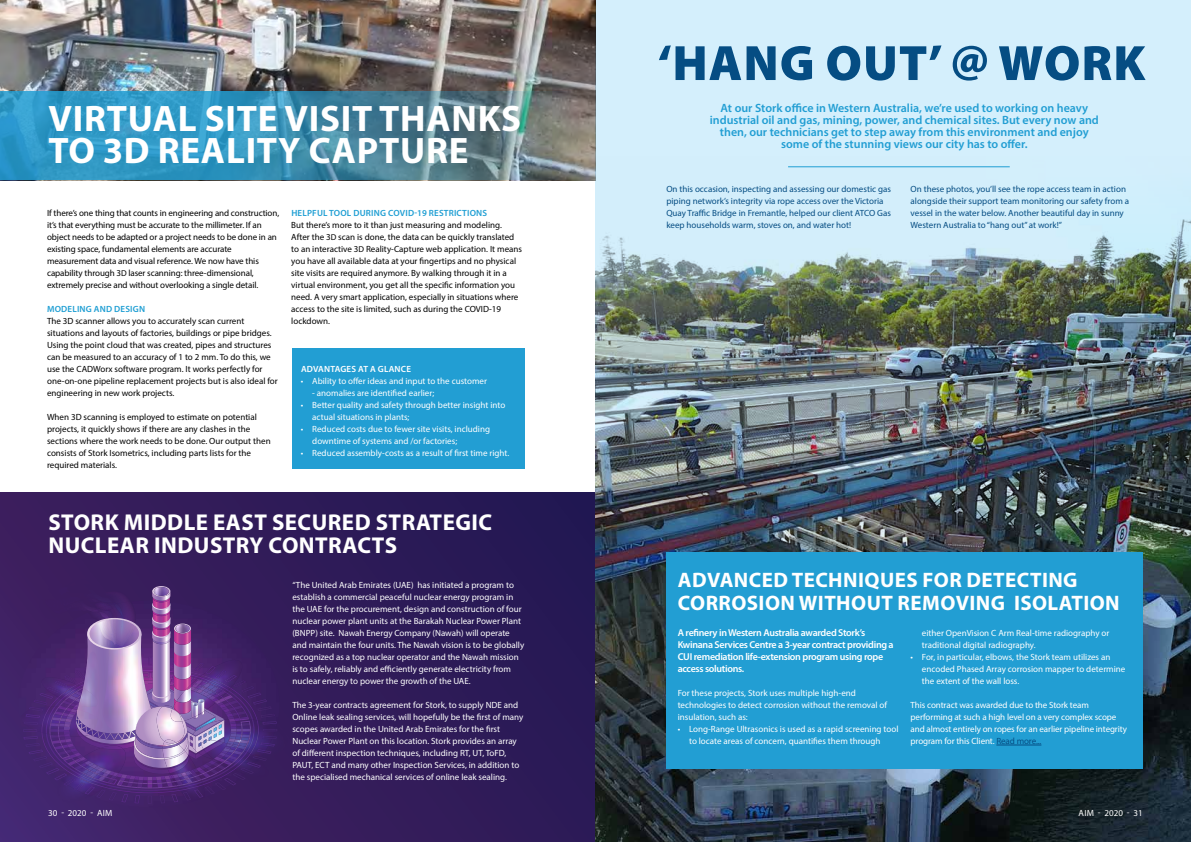
<style>
.page{position:relative;width:1191px;height:842px;background:#fff}
.page>*{position:absolute;margin:0;border:0;box-sizing:border-box;transform-origin:0 0}
.t1{font:900 50px "Myriad Pro";letter-spacing:.02em;color:#054d83}
.t2{font:700 37px/32px "Myriad Pro";letter-spacing:.02em;color:#fff}
.t3{font:700 23px/23px "Myriad Pro";letter-spacing:.02em;color:#fff}
.t4{font:700 21px/23px "Myriad Pro";letter-spacing:.02em;color:#fff}
.t5{font:600 12px/12px "Myriad Pro";color:#229ed3;text-align:center}
.t6{font:600 10px/12px "Myriad Pro";letter-spacing:-.03em;color:#fff}
.t7{font:9px/12px "Myriad Pro";color:#fff}
.t8{font:9px/12px "Myriad Pro";color:#000}
.t9{font:9px/12px "Myriad Pro";color:#054d83}
.t10{font:600 9px "Myriad Pro";letter-spacing:.02em;color:#1e9ed3}
.t11{font:600 9px "Myriad Pro";letter-spacing:.02em;color:#fff}
.s1{font-size:8.5px}
.s2{color:#054d83}
</style>
<div class="page">
<div style="left:292px;top:348px;width:232px;height:120px;background:#229ed3"></div>
<div style="left:0;top:492px;width:595px;height:350px;background:linear-gradient(to right,#3f2163,#261853)"></div>
<img style="left:18px;top:601px;width:261px;height:176px">
<img style="left:96px;top:803px;width:93px;height:1px">
<img style="left:277px;top:727px;width:10px;height:34px">
<img style="left:191px;top:803px;width:14px;height:2px">
<img style="left:21px;top:707px;width:3px;height:30px">
<img style="left:62px;top:579px;width:68px;height:7px">
<img style="left:64px;top:580px;width:66px;height:6px">
<img style="left:65px;top:580px;width:64px;height:6px">
<img style="left:66px;top:580px;width:62px;height:6px">
<img style="left:70px;top:581px;width:56px;height:1px">
<img style="left:73px;top:582px;width:51px;height:4px">
<img style="left:77px;top:583px;width:45px;height:3px">
<img style="left:81px;top:584px;width:39px;height:2px">
<img style="left:80px;top:585px;width:33px;height:1px">
<svg style="left:24px;top:586px;width:253px;height:217px;background:#634284"></svg>
<img style="left:0;top:0;width:595px;height:92px">
<img style="left:0;top:92px;width:595px;height:88px">
<img style="left:595px;top:0;width:596px;height:842px">
<div style="left:666px;top:552px;width:476px;height:216px;background:#229ed3"></div>
<hr style="left:996px;top:745px;width:45px;height:1px;background:#054d83">
<hr style="left:788px;top:166px;width:221px;height:1px;background:#1e9ed3">
<h2 class="t2" style="left:49px;top:102px;width:474px">VIRTUAL SITE VISIT THANKS<br>TO 3D REALITY CAPTURE</h2>
<p class="t8" style="left:47px;top:207px;width:234px">If there’s one thing that counts in engineering and construction, it’s that everything must be accurate to the millimeter. If an object needs to be adapted or a project needs to be done in an existing space, fundamental elements are accurate measurement data and visual reference. We now have this capability through 3<span class="s1">D</span> laser scanning: three-dimensional, extremely precise and without overlooking a single detail.</p>
<p class="t10" style="left:47px;top:303px;width:99px">MODELING AND DESIGN</p>
<p class="t8" style="left:47px;top:315px;width:232px">The 3D scanner allows you to accurately scan current situations and layouts of factories, buildings or pipe bridges.<br>Using the point cloud that was created, pipes and structures can be measured to an accuracy of 1 to 2 mm. To do this, we use the CADWorx software program. It works perfectly for one-on-one pipeline replacement projects but is also ideal for engineering in new work projects.</p>
<p class="t8" style="left:47px;top:411px;width:225px">When 3D scanning is employed to estimate on potential projects, it quickly shows if there are any clashes in the sections where the work needs to be done. Our output then consists of Stork Isometrics, including parts lists for the required materials.</p>
<p class="t10" style="left:291px;top:207px;width:197px">HELPFUL TOOL DURING COVID-19 RESTRICTIONS</p>
<p class="t8" style="left:291px;top:219px;width:232px">But there’s more to it than just measuring and modeling.<br>After the 3<span class="s1">D</span> scan is done, the data can be quickly translated to an interactive 3<span class="s1">D</span> Reality-Capture web application. It means you have all available data at your fingertips and no physical site visits are required anymore. By walking through it in a virtual environment, you get all the specific information you need. A very smart application, especially in situations where access to the site is limited, such as during the COVID-19 lockdown.</p>
<p class="t11" style="left:301px;top:363px;width:111px">ADVANTAGES AT A GLANCE</p>
<p class="t7" style="left:301px;top:375px;width:188px">• Ability to offer ideas and input to the customer</p>
<p class="t7" style="left:312px;top:387px;width:123px">- anomalies are identified earlier;</p>
<p class="t7" style="left:312px;top:399px;width:195px;text-indent:-11px">• Better quality and safety through better insight into actual situations in plants;</p>
<p class="t7" style="left:312px;top:423px;width:179px;text-indent:-11px">• Reduced costs due to fewer site visits, including downtime of systems and /or factories;</p>
<p class="t7" style="left:301px;top:447px;width:210px">• Reduced assembly-costs as a result of first time right.</p>
<h3 class="t3" style="left:48px;top:510px;width:445px">STORK MIDDLE EAST SECURED STRATEGIC<br>NUCLEAR INDUSTRY CONTRACTS</h3>
<p class="t7" style="left:48px;top:807px;width:66px">30 - 2020 - AIM</p>
<p class="t7" style="left:292px;top:579px;width:233px">“The United Arab Emirates (UAE) has initiated a program to establish a commercial peaceful nuclear energy program in the UAE for the procurement, design and construction of four nuclear power plant units at the Barakah Nuclear Power Plant (BNPP) site. Nawah Energy Company (Nawah) will operate and maintain the four units. The Nawah vision is to be globally recognized as a top nuclear operator and the Nawah mission is to safely, reliably and efficiently generate electricity from nuclear energy to power the growth of the UAE.</p>
<p class="t7" style="left:292px;top:699px;width:232px">The 3-year contracts agreement for Stork, to supply NDE and Online leak sealing services, will hopefully be the first of many scopes awarded in the United Arab Emirates for the first Nuclear Power Plant on this location. Stork provides an array of different inspection techniques, including RT, UT, ToFD, PAUT, ECT and many other Inspection Services, in addition to the specialised mechanical services of online leak sealing.</p>
<h1 class="t1" style="left:657px;top:35px;width:489px">‘HANG OUT’ @ WORK</h1>
<p class="t5" style="left:710px;top:101px;width:391px">At our Stork office in Western Australia, we’re used to working on heavy industrial oil and gas, mining, power, and chemical sites. But every now and then, our technicians get to step away from this environment and enjoy some of the stunning views our city has to offer.</p>
<p class="t9" style="left:666px;top:183px;width:226px">On this occasion, inspecting and assessing our domestic gas piping network’s integrity via rope access over the Victoria Quay Traffic Bridge in Fremantle, helped our client ATCO Gas keep households warm, stoves on, and water hot!</p>
<p class="t9" style="left:910px;top:183px;width:220px">On these photos, you’ll see the rope access team in action alongside their support team monitoring our safety from a vessel in the water below. Another beautiful day in sunny Western Australia to “hang out” at work!”</p>
<h3 class="t4" style="left:678px;top:568px;width:443px">ADVANCED TECHNIQUES FOR DETECTING<br>CORROSION WITHOUT REMOVING ISOLATION</h3>
<p class="t6" style="left:677px;top:626px;width:217px">A refinery in Western Australia awarded Stork’s Kwinana Services Centre a 3-year contract providing a CUI remediation life-extension program using rope access solutions.</p>
<p class="t7" style="left:677px;top:687px;width:211px">For these projects, Stork uses multiple high-end technologies to detect corrosion without the removal of insulation, such as:</p>
<p class="t7" style="left:689px;top:723px;width:211px;text-indent:-11px">• Long-Range Ultrasonics is used as a rapid screening tool to locate areas of concern, quantifies them through</p>
<p class="t7" style="left:922px;top:627px;width:189px">either OpenVision C Arm Real-time radiography or traditional digital radiography.</p>
<p class="t7" style="left:922px;top:651px;width:205px;text-indent:-11px">• For, in particular, elbows, the Stork team utilizes an encoded Phased Array corrosion mapper to determine the extent of the wall loss.</p>
<p class="t7" style="left:910px;top:699px;width:218px">This contract was awarded due to the Stork team performing at such a high level on a very complex scope and almost entirely on ropes for an earlier pipeline integrity program for this Client. <span class="s2">Read more...</span></p>
<p class="t7" style="left:1078px;top:807px;width:66px">AIM - 2020 - 31</p>
</div>
